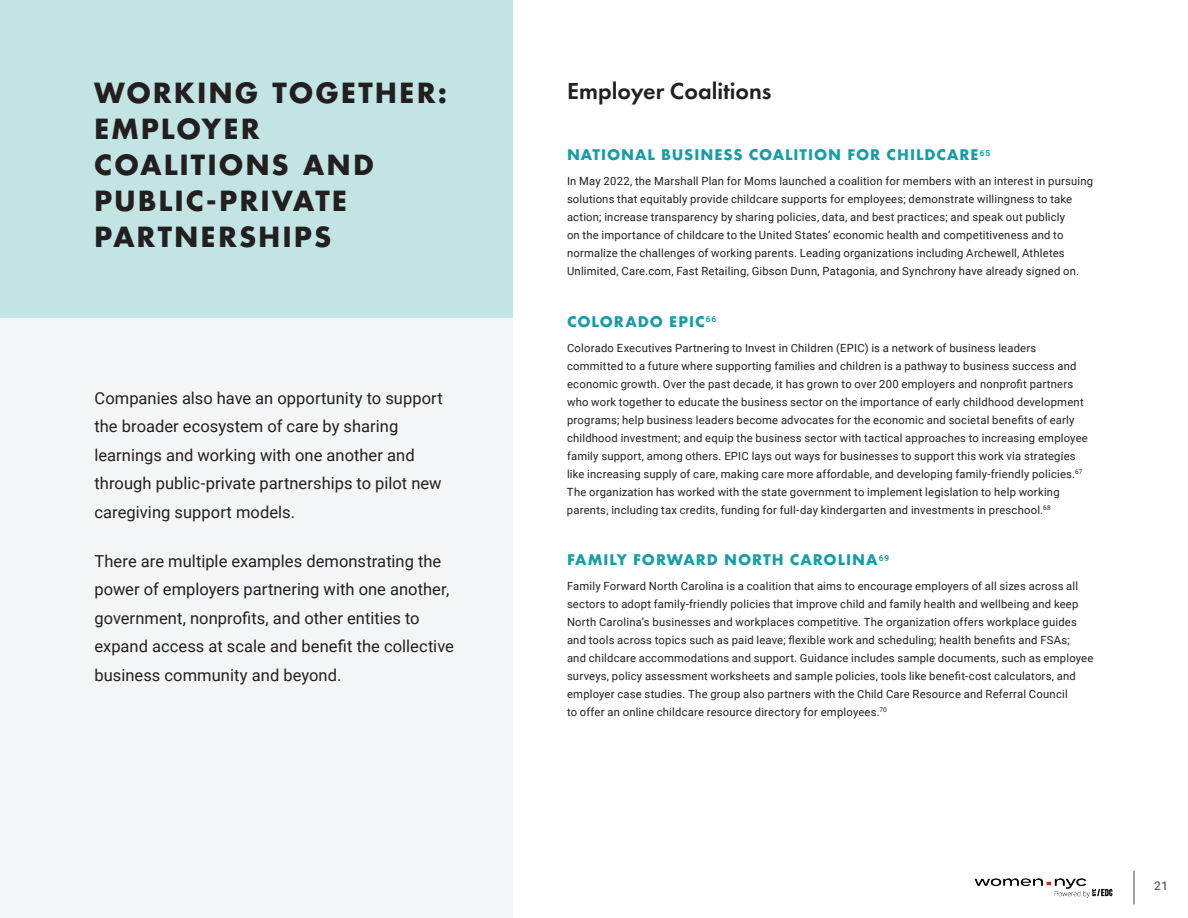
<style>
.page{position:relative;width:1188px;height:918px;background:#fff}
.page>*{position:absolute;margin:0;border:0;box-sizing:border-box;transform-origin:0 0}
.t1{font:700 27px/36px "Futura Std";letter-spacing:.095em;color:#231f20}
.t2{font:600 24px "Futura PT";color:#231f20}
.t3{font:16.5px/28.5px "Roboto";color:#231f20}
.t4{font:700 14.25px "Futura";letter-spacing:.065em;color:#189ca6}
.t5{font:500 12px "Roboto Mono";color:#636366}
.t6{font:11.25px/18px "Roboto";letter-spacing:.02em;color:#231f20}
</style>
<div class="page">
<div style="left:0;top:317px;width:513px;height:601px;background:#f4f5f6"></div>
<div style="left:0;top:0;width:513px;height:317px;background:#c2e5e3"></div>
<img style="left:974px;top:878px;width:139px;height:20px">
<hr style="left:1134px;top:871px;width:1px;height:33px;background:#040503">
<h1 class="t1" style="left:94px;top:75px;width:354px">WORKING TOGETHER:<br>EMPLOYER<br>COALITIONS AND<br>PUBLIC-PRIVATE<br>PARTNERSHIPS</h1>
<h3 class="t3" style="left:94px;top:383px;width:350px">Companies also have an opportunity to support the broader ecosystem of care by sharing learnings and working with one another and through public-private partnerships to pilot new caregiving support models.</h3>
<h3 class="t3" style="left:94px;top:546px;width:361px">There are multiple examples demonstrating the power of employers partnering with one another, government, nonprofits, and other entities to expand access at scale and benefit the collective business community and beyond.</h3>
<h2 class="t2" style="left:567px;top:76px;width:206px">Employer Coalitions</h2>
<p class="t4" style="left:567px;top:145px;width:425px">NATIONAL BUSINESS COALITION FOR CHILDCARE<sup>65</sup></p>
<p class="t6" style="left:567px;top:172px;width:528px">In May 2022, the Marshall Plan for Moms launched a coalition for members with an interest in pursuing solutions that equitably provide childcare supports for employees; demonstrate willingness to take action; increase transparency by sharing policies, data, and best practices; and speak out publicly<br>on the importance of childcare to the United States’ economic health and competitiveness and to normalize the challenges of working parents. Leading organizations including Archewell, Athletes Unlimited, Care.com, Fast Retailing, Gibson Dunn, Patagonia, and Synchrony have already signed on.</p>
<p class="t4" style="left:567px;top:311px;width:151px">COLORADO EPIC<sup>66</sup></p>
<p class="t6" style="left:567px;top:338px;width:522px">Colorado Executives Partnering to Invest in Children (EPIC) is a network of business leaders committed to a future where supporting families and children is a pathway to business success and economic growth. Over the past decade, it has grown to over 200 employers and nonprofit partners who work together to educate the business sector on the importance of early childhood development programs; help business leaders become advocates for the economic and societal benefits of early childhood investment; and equip the business sector with tactical approaches to increasing employee family support, among others. EPIC lays out ways for businesses to support this work via strategies like increasing supply of care, making care more affordable, and developing family-friendly policies.<sup>67<br></sup>The organization has worked with the state government to implement legislation to help working parents, including tax credits, funding for full-day kindergarten and investments in preschool.<sup>68</sup></p>
<p class="t4" style="left:567px;top:550px;width:324px">FAMILY FORWARD NORTH CAROLINA<sup>69</sup></p>
<p class="t6" style="left:567px;top:577px;width:528px">Family Forward North Carolina is a coalition that aims to encourage employers of all sizes across all sectors to adopt family-friendly policies that improve child and family health and wellbeing and keep North Carolina’s businesses and workplaces competitive. The organization offers workplace guides and tools across topics such as paid leave; flexible work and scheduling; health benefits and FSAs;<br>and childcare accommodations and support. Guidance includes sample documents, such as employee surveys, policy assessment worksheets and sample policies, tools like benefit-cost calculators, and employer case studies. The group also partners with the Child Care Resource and Referral Council<br>to offer an online childcare resource directory for employees.<sup>70</sup></p>
<p class="t5" style="left:1154px;top:877px;width:16px">21</p>
</div>
